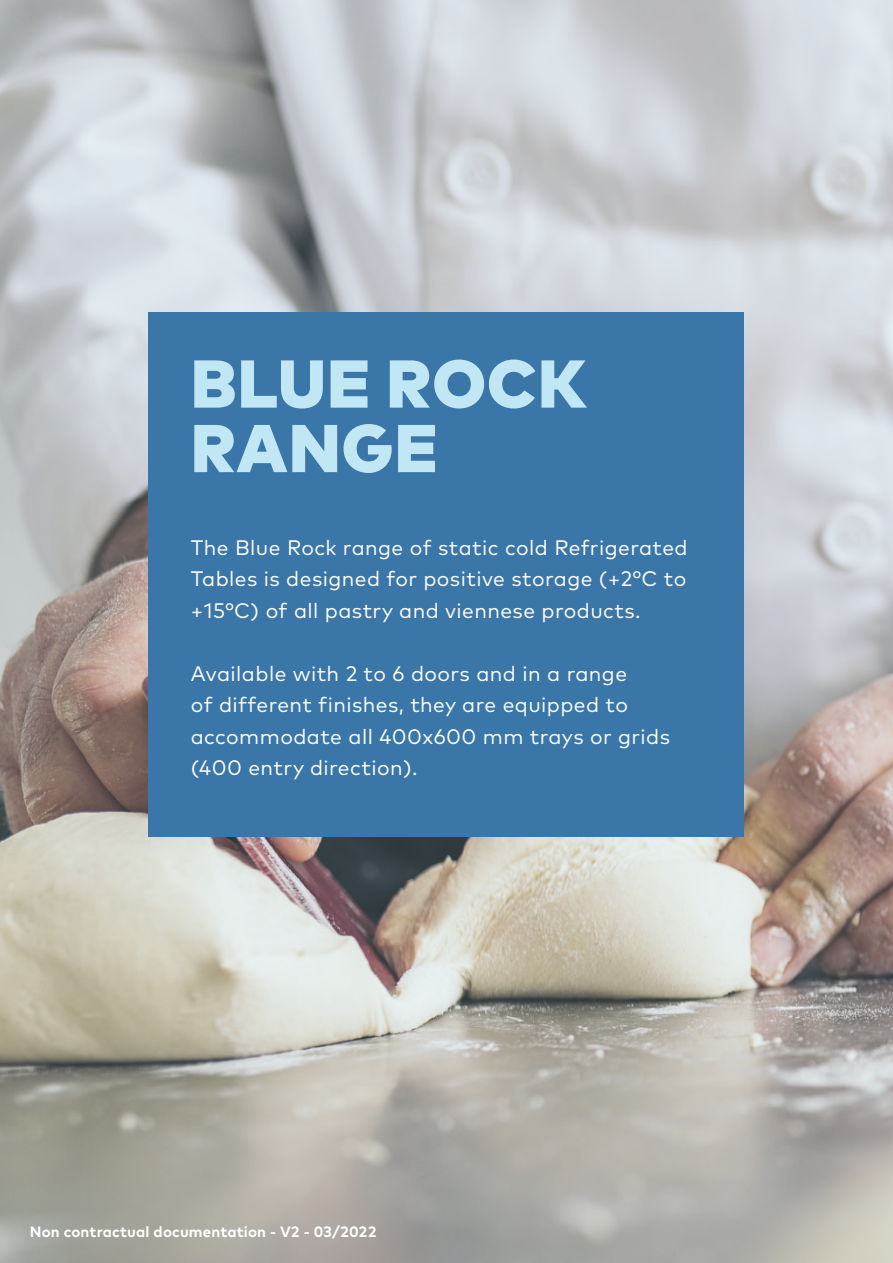
<style>
.page{position:relative;width:893px;height:1263px;background:#fff}
.page>*{position:absolute;margin:0;border:0;box-sizing:border-box;transform-origin:0 0}
.t1{font:900 67.5px "Mark Pro";letter-spacing:.02em;color:#c2e7f4}
.t2{font:21px/31.5px "Mark Pro";letter-spacing:.02em;color:#fff;text-align:justify}
.t3{font:700 15px "Mark";letter-spacing:.01em;color:#fff}
</style>
<div class="page">
<img style="left:0;top:0;width:893px;height:1263px">
<div style="left:149px;top:312px;width:595px;height:525px;background:#3a76a7"></div>
<p class="t1" style="left:191px;top:331px;width:397px">BLUE ROCK</p>
<p class="t1" style="left:191px;top:396px;width:248px">RANGE</p>
<p class="t2" style="left:191px;top:530px;width:498px">The Blue Rock range of static cold Refrigerated Tables is designed for positive storage (+2°C to +15°C) of all pastry and viennese products.</p>
<p class="t2" style="left:191px;top:656px;width:481px;text-align:left">Available with 2 to 6 doors and in a range<br>of different finishes, they are equipped to accommodate all 400x600 mm trays or grids (400 entry direction).</p>
<p class="t3" style="left:30px;top:1221px;width:348px">Non contractual documentation - V2 - 03/2022</p>
</div>
